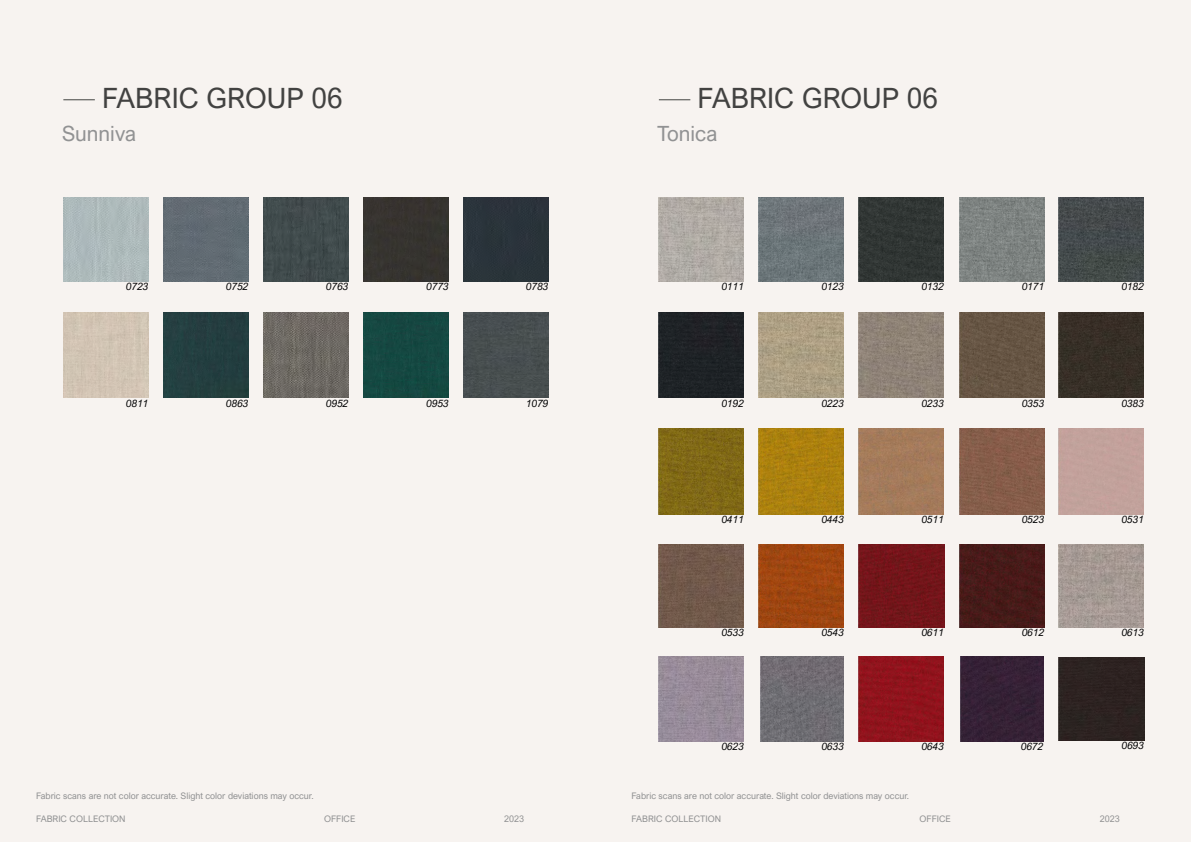
<style>
.page{position:relative;width:1191px;height:842px;background:#fff}
.page>*{position:absolute;margin:0;border:0;box-sizing:border-box;transform-origin:0 0}
.t1{font:28px "Arial Nova";color:#424241}
.t2{font:21px "Arial Nova";color:#919293}
.t3{font:italic 10px "Arial Nova";color:#020203}
.t4{font:9px "Arial Nova";color:#919293}
</style>
<div class="page">
<div style="left:0;top:0;width:595px;height:842px;background:#f7f3f0"></div>
<div style="left:163px;top:313px;width:85px;height:85px;background:#243e40"></div>
<img style="left:263px;top:313px;width:85px;height:85px">
<div style="left:364px;top:313px;width:85px;height:85px;background:#154842"></div>
<div style="left:63px;top:313px;width:85px;height:85px;background:#d2c4b4"></div>
<div style="left:463px;top:197px;width:85px;height:85px;background:#2a333b"></div>
<div style="left:364px;top:197px;width:85px;height:85px;background:#36332f"></div>
<div style="left:163px;top:197px;width:85px;height:85px;background:#616b73"></div>
<div style="left:263px;top:197px;width:85px;height:85px;background:#414b4d"></div>
<div style="left:63px;top:197px;width:85px;height:85px;background:#aebabb"></div>
<div style="left:463px;top:313px;width:85px;height:85px;background:#484e50"></div>
<hr style="left:63px;top:99px;width:32px;height:1px;background:#424340">
<div style="left:595px;top:0;width:596px;height:842px;background:#f7f3f0"></div>
<img style="left:759px;top:313px;width:85px;height:85px">
<img style="left:859px;top:313px;width:85px;height:85px">
<img style="left:959px;top:313px;width:85px;height:85px">
<div style="left:659px;top:313px;width:85px;height:85px;background:#1e2226"></div>
<img style="left:1058px;top:197px;width:86px;height:85px">
<img style="left:959px;top:197px;width:85px;height:85px">
<img style="left:759px;top:197px;width:85px;height:85px">
<div style="left:859px;top:197px;width:85px;height:85px;background:#313634"></div>
<img style="left:659px;top:197px;width:85px;height:85px">
<div style="left:1058px;top:313px;width:86px;height:85px;background:#372f26"></div>
<img style="left:1058px;top:544px;width:86px;height:83px">
<img style="left:959px;top:544px;width:85px;height:83px">
<img style="left:759px;top:544px;width:85px;height:83px">
<img style="left:959px;top:429px;width:85px;height:85px">
<img style="left:759px;top:429px;width:85px;height:85px">
<img style="left:859px;top:657px;width:85px;height:84px">
<div style="left:960px;top:657px;width:83px;height:84px;background:#352136"></div>
<img style="left:659px;top:429px;width:85px;height:85px">
<div style="left:859px;top:429px;width:85px;height:85px;background:#a47b5b"></div>
<div style="left:1058px;top:429px;width:86px;height:85px;background:#c2a29c"></div>
<img style="left:659px;top:544px;width:85px;height:83px">
<img style="left:859px;top:544px;width:85px;height:83px">
<img style="left:659px;top:657px;width:85px;height:84px">
<img style="left:760px;top:657px;width:84px;height:84px">
<div style="left:1059px;top:657px;width:85px;height:83px;background:#2c2321"></div>
<hr style="left:659px;top:99px;width:31px;height:1px;background:#424340">
<h1 class="t1" style="left:102px;top:82px;width:242px">FABRIC GROUP 06</h1>
<h2 class="t2" style="left:62px;top:121px;width:76px">Sunniva</h2>
<h1 class="t1" style="left:697px;top:82px;width:242px">FABRIC GROUP 06</h1>
<h2 class="t2" style="left:657px;top:121px;width:62px">Tonica</h2>
<p class="t3" style="left:126px;top:281px;width:24px">0723</p>
<p class="t3" style="left:226px;top:281px;width:24px">0752</p>
<p class="t3" style="left:326px;top:281px;width:24px">0763</p>
<p class="t3" style="left:426px;top:281px;width:24px">0773</p>
<p class="t3" style="left:526px;top:281px;width:24px">0783</p>
<p class="t3" style="left:721px;top:281px;width:24px">0111</p>
<p class="t3" style="left:821px;top:281px;width:24px">0123</p>
<p class="t3" style="left:921px;top:281px;width:24px">0132</p>
<p class="t3" style="left:1022px;top:281px;width:24px">0171</p>
<p class="t3" style="left:1121px;top:281px;width:24px">0182</p>
<p class="t3" style="left:126px;top:397px;width:24px">0811</p>
<p class="t3" style="left:226px;top:397px;width:24px">0863</p>
<p class="t3" style="left:326px;top:397px;width:24px">0952</p>
<p class="t3" style="left:426px;top:397px;width:24px">0953</p>
<p class="t3" style="left:526px;top:397px;width:24px">1079</p>
<p class="t3" style="left:721px;top:397px;width:24px">0192</p>
<p class="t3" style="left:821px;top:397px;width:24px">0223</p>
<p class="t3" style="left:921px;top:397px;width:24px">0233</p>
<p class="t3" style="left:1022px;top:397px;width:24px">0353</p>
<p class="t3" style="left:1121px;top:397px;width:24px">0383</p>
<p class="t3" style="left:721px;top:514px;width:24px">0411</p>
<p class="t3" style="left:821px;top:514px;width:24px">0443</p>
<p class="t3" style="left:921px;top:514px;width:24px">0511</p>
<p class="t3" style="left:1022px;top:514px;width:24px">0523</p>
<p class="t3" style="left:1121px;top:514px;width:24px">0531</p>
<p class="t3" style="left:721px;top:627px;width:24px">0533</p>
<p class="t3" style="left:821px;top:627px;width:24px">0543</p>
<p class="t3" style="left:921px;top:627px;width:24px">0611</p>
<p class="t3" style="left:1022px;top:627px;width:24px">0612</p>
<p class="t3" style="left:1121px;top:627px;width:24px">0613</p>
<p class="t3" style="left:721px;top:741px;width:24px">0623</p>
<p class="t3" style="left:821px;top:741px;width:24px">0633</p>
<p class="t3" style="left:921px;top:741px;width:24px">0643</p>
<p class="t3" style="left:1021px;top:741px;width:24px">0672</p>
<p class="t3" style="left:1121px;top:739px;width:24px">0693</p>
<p class="t4" style="left:36px;top:791px;width:279px">Fabric scans are not color accurate. Slight color deviations may occur.</p>
<p class="t4" style="left:36px;top:813px;width:91px">FABRIC COLLECTION</p>
<p class="t4" style="left:324px;top:813px;width:33px">OFFICE</p>
<p class="t4" style="left:504px;top:813px;width:22px">2023</p>
<p class="t4" style="left:631px;top:791px;width:279px">Fabric scans are not color accurate. Slight color deviations may occur.</p>
<p class="t4" style="left:631px;top:813px;width:91px">FABRIC COLLECTION</p>
<p class="t4" style="left:919px;top:813px;width:33px">OFFICE</p>
<p class="t4" style="left:1099px;top:813px;width:22px">2023</p>
</div>
